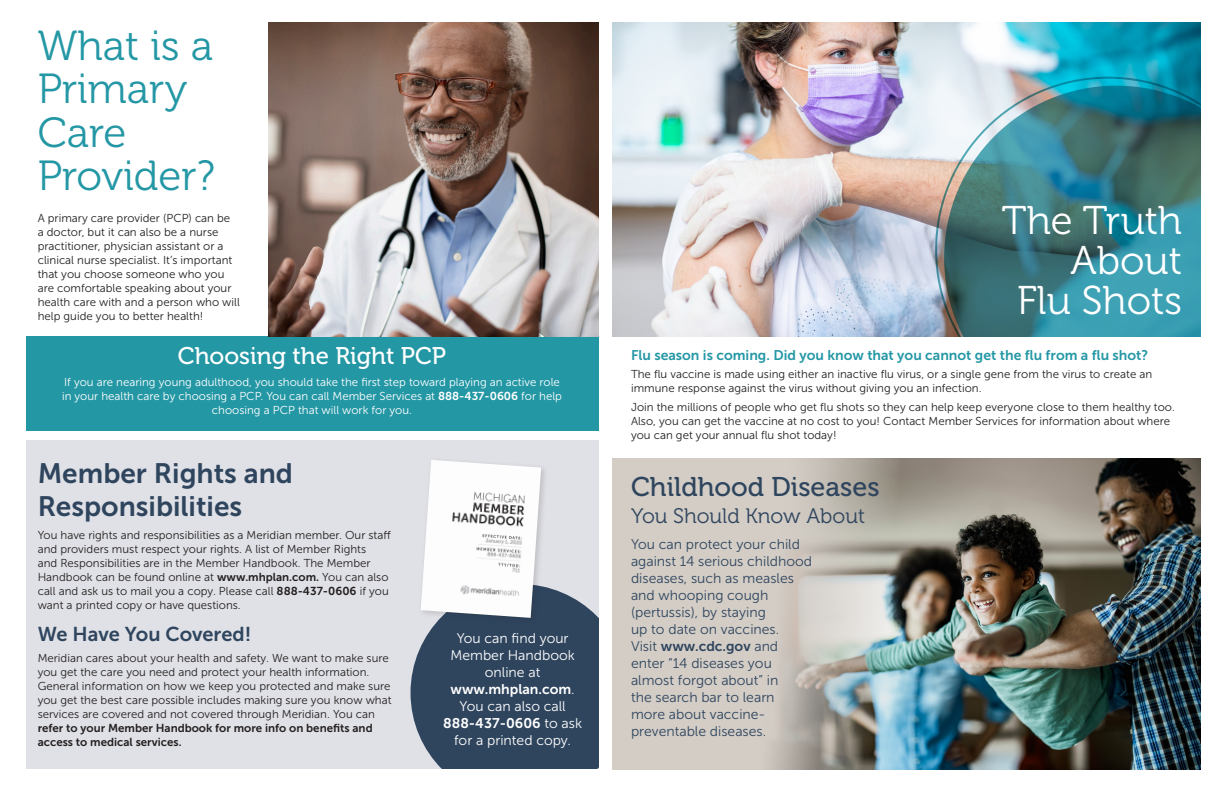
<style>
.page{position:relative;width:1224px;height:792px;background:#fff}
.page>*{position:absolute;margin:0;border:0;box-sizing:border-box;transform-origin:0 0}
.t1{font:42px/43.5px "Museo 300";color:#2497a5}
.t2{font:40px "Museo 300";color:#fff}
.t3{font:28px/33px "Museo Sans 700";color:#2f455e}
.t4{font:27px "Museo 500";color:#2f455e}
.t5{font:24px "Museo 500";color:#fff}
.t6{font:21px "Museo 300";color:#2f455e}
.t7{font:20px "Museo Sans 700";color:#2f455e}
.t8{font:14px/17px "Museo Sans 300";color:#2f455e}
.t9{font:14px/17px "Museo Sans 300";color:#fff;text-align:center}
.t10{font:14px "Museo Sans 700";color:#2497a5}
.t11{font:14px "Museo Sans 700";color:#fff}
.t12{font:11.5px/14px "Museo Sans 300";color:#231f20}
.t13{font:11.5px/14px "Museo Sans 300";color:#fff;text-align:center}
.s1{font-family:"Museo Sans 700"}
.s2{font-family:"Museo Sans 300"}
</style>
<div class="page">
<img style="left:900px;top:459px;width:301px;height:310px">
<svg style="left:612px;top:459px;width:288px;height:310px;background:#c6c3bd"></svg>
<img style="left:612px;top:22px;width:589px;height:314px">
<svg style="left:935px;top:77px;width:266px;height:259px;background:#4c8a92"></svg>
<div style="left:26px;top:336px;width:572px;height:95px;background:#2497a5"></div>
<img style="left:268px;top:22px;width:330px;height:314px">
<div style="left:26px;top:440px;width:572px;height:329px;background:#e0e1e6"></div>
<svg style="left:411px;top:587px;width:187px;height:182px;background:#3b5067"></svg>
<div style="left:418px;top:457px;width:130px;height:168px;background:#231f20;opacity:.17"></div>
<img style="left:421px;top:460px;width:120px;height:158px">
<p class="t1" style="left:38px;top:24px;width:179px">What is a<br>Primary<br>Care<br>Provider?</p>
<p class="t12" style="left:38px;top:211px;width:204px">A primary care provider (PCP) can be<br>a doctor, but it can also be a nurse practitioner, physician assistant or a clinical nurse specialist. It’s important that you choose someone who you are comfortable speaking about your health care with and a person who will help guide you to better health!</p>
<p class="t5" style="left:178px;top:343px;width:270px">Choosing the Right PCP</p>
<p class="t13" style="left:62px;top:375px;width:502px">If you are nearing young adulthood, you should take the first step toward playing an active role in your health care by choosing a PCP. You can call Member Services at <span class="s1">888-437-0606</span> for help choosing a PCP that will work for you.</p>
<p class="t3" style="left:38px;top:456px;width:257px">Member Rights and<br>Responsibilities</p>
<p class="t12" style="left:38px;top:528px;width:355px">You have rights and responsibilities as a Meridian member. Our staff and providers must respect your rights. A list of Member Rights<br>and Responsibilities are in the Member Handbook. The Member Handbook can be found online at <span class="s1">www.mhplan.com.</span> You can also call and ask us to mail you a copy. Please call <span class="s1">888-437-0606</span> if you want a printed copy or have questions.</p>
<p class="t7" style="left:38px;top:623px;width:215px">We Have You Covered!</p>
<p class="t12" style="left:38px;top:651px;width:355px">Meridian cares about your health and safety. We want to make sure you get the care you need and protect your health information.<br>General information on how we keep you protected and make sure you get the best care possible includes making sure you know what services are covered and not covered through Meridian. You can <span class="s1">refer to your Member Handbook for more info on benefits and access to medical services.</span></p>
<p class="t9" style="left:451px;top:630px;width:126px">You can find your<br>Member Handbook online at</p>
<p class="t11" style="left:451px;top:682px;width:126px">www.mhplan.com<span class="s2">.</span></p>
<p class="t9" style="left:443px;top:698px;width:140px">You can also call<br><span class="s1">888-437-0606</span> to ask for a printed copy.</p>
<p class="t2" style="left:1002px;top:199px;width:182px">The Truth</p>
<p class="t2" style="left:1071px;top:239px;width:113px">About</p>
<p class="t2" style="left:1017px;top:279px;width:167px">Flu Shots</p>
<p class="t10" style="left:631px;top:347px;width:519px">Flu season is coming. Did you know that you cannot get the flu from a flu shot?</p>
<p class="t12" style="left:631px;top:368px;width:523px">The flu vaccine is made using either an inactive flu virus, or a single gene from the virus to create an immune response against the virus without giving you an infection.</p>
<p class="t12" style="left:631px;top:400px;width:545px">Join the millions of people who get flu shots so they can help keep everyone close to them healthy too.<br>Also, you can get the vaccine at no cost to you! Contact Member Services for information about where you can get your annual flu shot today!</p>
<p class="t4" style="left:631px;top:472px;width:250px">Childhood Diseases</p>
<p class="t6" style="left:631px;top:505px;width:236px">You Should Know About</p>
<p class="t8" style="left:631px;top:536px;width:183px">You can protect your child against 14 serious childhood diseases, such as measles and whooping cough (pertussis), by staying<br>up to date on vaccines.<br>Visit <span class="s1">www.cdc.gov</span> and enter “14 diseases you almost forgot about” in<br>the search bar to learn more about vaccine&shy;preventable diseases.</p>
</div>
